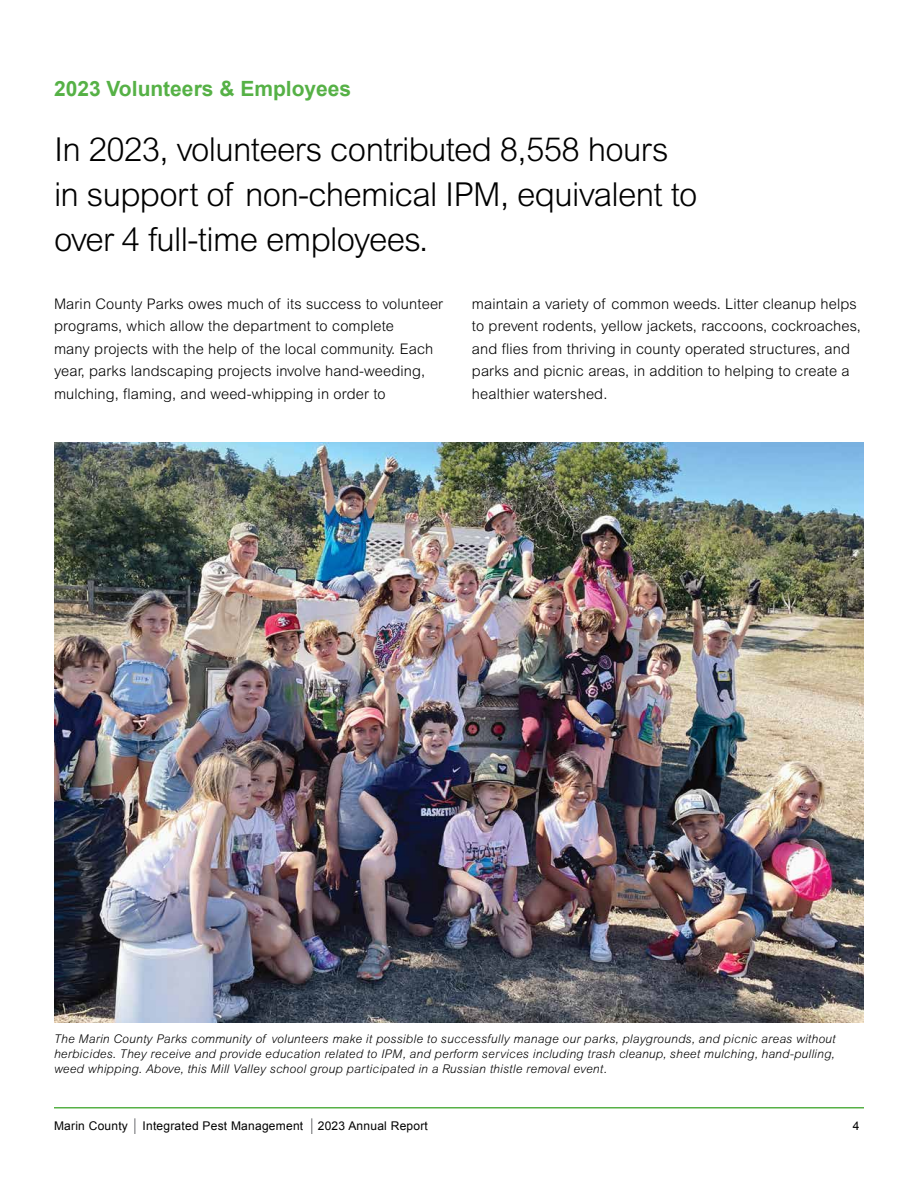
<style>
.page{position:relative;width:918px;height:1188px;background:#fff}
.page>*{position:absolute;margin:0;border:0;box-sizing:border-box;transform-origin:0 0}
.t1{font:300 33px/45px "Arial MT Std";letter-spacing:-.02em;color:#000}
.Chapter_Title_toc_read{font:700 21px "Arial";color:#56b146}
.Body{font:300 14.7px/22.5px "Arial MT Std";letter-spacing:.01em;color:#000}
.Photo_Caption{font:italic 300 12px/15px "Arial MT Std";letter-spacing:.02em;color:#000;text-align:justify}
.t2{font:12px "Arial";letter-spacing:.02em;color:#000}
</style>
<div class="page">
<hr style="left:54px;top:1107px;width:810px;height:1px;background:#56b146">
<svg style="left:135px;top:1118px;width:1px;height:16px"></svg>
<svg style="left:312px;top:1118px;width:1px;height:16px"></svg>
<img style="left:54px;top:443px;width:810px;height:580px">
<p class="Chapter_Title_toc_read" style="left:54px;top:75px;width:299px">2023 Volunteers &amp; Employees</p>
<p class="t1" style="left:54px;top:127px;width:645px">In 2023, volunteers contributed 8,558 hours in support of non-chemical IPM, equivalent to over 4 full-time employees.</p>
<p class="Body" style="left:54px;top:292px;width:391px">Marin County Parks owes much of its success to volunteer programs, which allow the department to complete<br>many projects with the help of the local community. Each year, parks landscaping projects involve hand-weeding, mulching, flaming, and weed-whipping in order to</p>
<p class="Body" style="left:472px;top:292px;width:390px">maintain a variety of common weeds. Litter cleanup helps to prevent rodents, yellow jackets, raccoons, cockroaches, and flies from thriving in county operated structures, and parks and picnic areas, in addition to helping to create a healthier watershed.</p>
<p class="Photo_Caption" style="left:54px;top:1031px;width:783px">The Marin County Parks community of volunteers make it possible to successfully manage our parks, playgrounds, and picnic areas without herbicides. They receive and provide education related to IPM, and perform services including trash cleanup, sheet mulching, hand-pulling, weed whipping. Above, this Mill Valley school group participated in a Russian thistle removal event.</p>
<p class="t2" style="left:54px;top:1118px;width:375px">Marin County Integrated Pest Management 2023 Annual Report</p>
<p class="t2" style="left:853px;top:1118px;width:8px">4</p>
</div>
